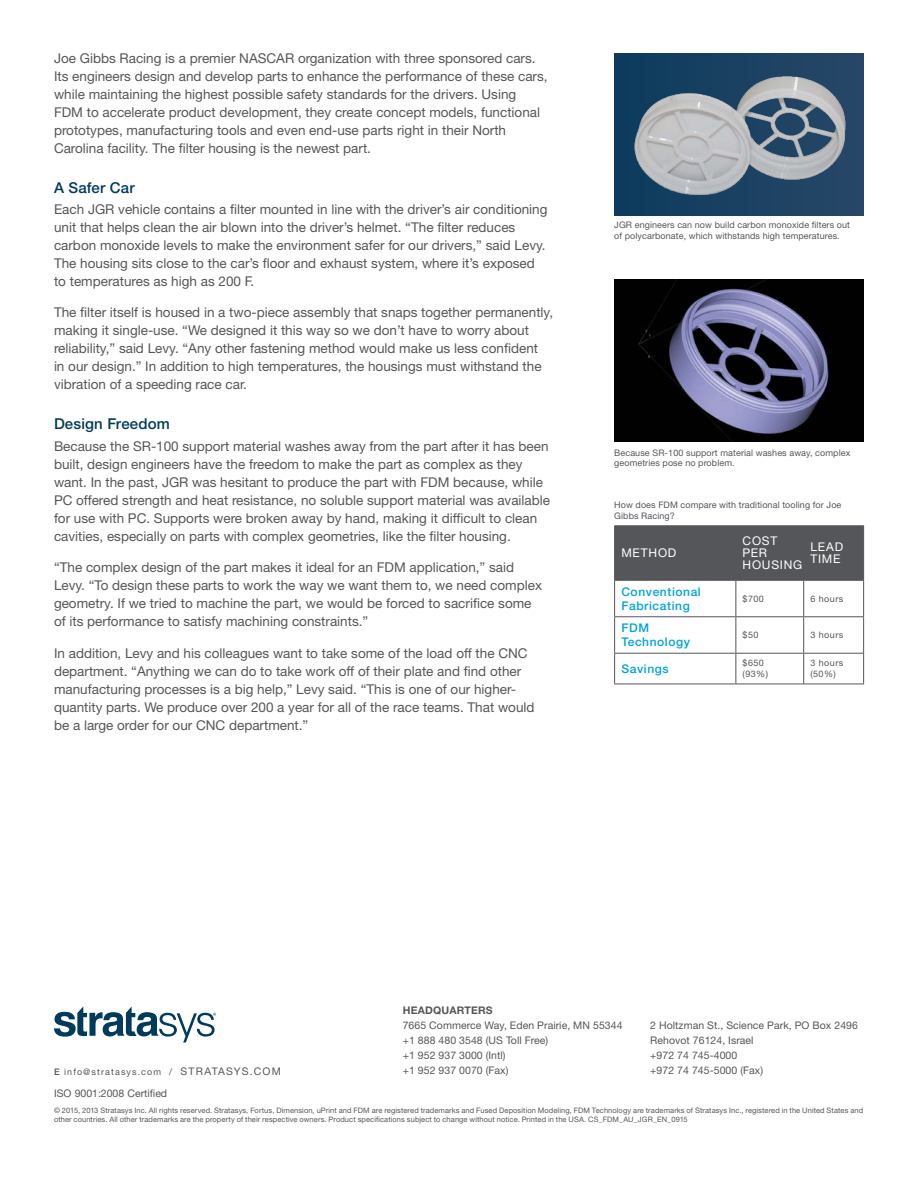
<style>
.page{position:relative;width:918px;height:1188px;background:#fff}
.page>*{position:absolute;margin:0;border:0;box-sizing:border-box;transform-origin:0 0}
.t1{font:500 15px "Helvetica Neue LT Std";letter-spacing:.01em;color:#003a5d}
.t2{font:13.5px/18px "Helvetica Neue LT Std";color:#55565a}
.t3{font:500 12px/14.4px "Helvetica Neue LT Std";letter-spacing:.05em;color:#00a1df}
.t4{font:12px/12px "Helvetica Neue LT Std";letter-spacing:.065em;color:#fff}
.t5{font:10.5px/15px "Helvetica Neue LT Std";letter-spacing:.005em;color:#55565a}
.t6{font:700 10.5px "Helvetica Neue LT Std";letter-spacing:.02em;color:#55565a}
.t7{font:9px/10.5px "Helvetica Neue LT Std";letter-spacing:.01em;color:#55565a}
.t8{font:9px "Helvetica Neue LT Std";letter-spacing:.12em;color:#55565a}
.t9{font:7.5px/9px "Helvetica Neue LT Std";letter-spacing:.01em;color:#55565a}
.s1{font-weight:500}
.s2{font-size:10.5px}
</style>
<div class="page">
<svg style="left:54px;top:1007px;width:162px;height:35px"></svg>
<div style="left:614px;top:53px;width:250px;height:162px;background:linear-gradient(to right,#0c3b5d,#284767)"></div>
<img style="left:626px;top:73px;width:223px;height:126px">
<img style="left:614px;top:280px;width:250px;height:162px">
<div style="left:615px;top:526px;width:248px;height:54px;background:#55565a"></div>
<hr style="left:735px;top:581px;width:1px;height:35px;background:#55565a">
<hr style="left:614px;top:616px;width:122px;height:1px;background:#55565a">
<hr style="left:736px;top:616px;width:68px;height:1px;background:#55565a">
<hr style="left:735px;top:617px;width:1px;height:36px;background:#55565a">
<hr style="left:804px;top:616px;width:60px;height:1px;background:#55565a">
<hr style="left:614px;top:653px;width:122px;height:1px;background:#55565a">
<hr style="left:736px;top:653px;width:68px;height:1px;background:#55565a">
<hr style="left:735px;top:654px;width:1px;height:30px;background:#55565a">
<hr style="left:804px;top:653px;width:60px;height:1px;background:#55565a">
<hr style="left:863px;top:581px;width:1px;height:35px;background:#55565a">
<hr style="left:863px;top:617px;width:1px;height:36px;background:#55565a">
<hr style="left:863px;top:654px;width:1px;height:30px;background:#55565a">
<hr style="left:804px;top:684px;width:60px;height:1px;background:#55565a">
<hr style="left:804px;top:525px;width:60px;height:1px;background:#55565a">
<hr style="left:863px;top:526px;width:1px;height:54px;background:#55565a">
<hr style="left:804px;top:580px;width:60px;height:1px;background:#55565a">
<hr style="left:614px;top:525px;width:122px;height:1px;background:#55565a">
<hr style="left:614px;top:526px;width:1px;height:54px;background:#55565a">
<hr style="left:736px;top:525px;width:68px;height:1px;background:#55565a">
<hr style="left:735px;top:526px;width:1px;height:54px;background:#55565a">
<hr style="left:803px;top:526px;width:1px;height:54px;background:#55565a">
<hr style="left:614px;top:580px;width:122px;height:1px;background:#55565a">
<hr style="left:614px;top:581px;width:1px;height:35px;background:#55565a">
<hr style="left:736px;top:580px;width:68px;height:1px;background:#55565a">
<hr style="left:803px;top:581px;width:1px;height:35px;background:#55565a">
<hr style="left:614px;top:617px;width:1px;height:36px;background:#55565a">
<hr style="left:803px;top:617px;width:1px;height:36px;background:#55565a">
<hr style="left:614px;top:654px;width:1px;height:30px;background:#55565a">
<hr style="left:803px;top:654px;width:1px;height:30px;background:#55565a">
<hr style="left:614px;top:684px;width:122px;height:1px;background:#55565a">
<hr style="left:736px;top:684px;width:68px;height:1px;background:#55565a">
<p class="t2" style="left:54px;top:49px;width:495px">Joe Gibbs Racing is a premier NASCAR organization with three sponsored cars.<br>Its engineers design and develop parts to enhance the performance of these cars, while maintaining the highest possible safety standards for the drivers. Using FDM to accelerate product development, they create concept models, functional prototypes, manufacturing tools and even end-use parts right in their North Carolina facility. The filter housing is the newest part.</p>
<p class="t1" style="left:54px;top:178px;width:82px">A Safer Car</p>
<p class="t2" style="left:54px;top:200px;width:495px">Each JGR vehicle contains a filter mounted in line with the driver’s air conditioning unit that helps clean the air blown into the driver’s helmet. “The filter reduces carbon monoxide levels to make the environment safer for our drivers,” said Levy.<br>The housing sits close to the car’s floor and exhaust system, where it’s exposed to temperatures as high as 200 F.</p>
<p class="t2" style="left:54px;top:304px;width:501px">The filter itself is housed in a two-piece assembly that snaps together permanently, making it single-use. “We designed it this way so we don’t have to worry about reliability,” said Levy. “Any other fastening method would make us less confident<br>in our design.” In addition to high temperatures, the housings must withstand the vibration of a speeding race car.</p>
<p class="t1" style="left:54px;top:415px;width:117px">Design Freedom</p>
<p class="t2" style="left:54px;top:437px;width:498px">Because the SR-100 support material washes away from the part after it has been built, design engineers have the freedom to make the part as complex as they want. In the past, JGR was hesitant to produce the part with FDM because, while PC offered strength and heat resistance, no soluble support material was available for use with PC. Supports were broken away by hand, making it difficult to clean cavities, especially on parts with complex geometries, like the filter housing.</p>
<p class="t2" style="left:54px;top:558px;width:490px">“The complex design of the part makes it ideal for an FDM application,” said Levy. “To design these parts to work the way we want them to, we need complex geometry. If we tried to machine the part, we would be forced to sacrifice some of its performance to satisfy machining constraints.”</p>
<p class="t2" style="left:54px;top:644px;width:482px">In addition, Levy and his colleagues want to take some of the load off the CNC department. “Anything we can do to take work off of their plate and find other manufacturing processes is a big help,” Levy said. “This is one of our higher&shy;quantity parts. We produce over 200 a year for all of the race teams. That would be a large order for our CNC department.”</p>
<p class="t7" style="left:614px;top:220px;width:237px">JGR engineers can now build carbon monoxide filters out of polycarbonate, which withstands high temperatures.</p>
<p class="t7" style="left:614px;top:447px;width:238px">Because SR-100 support material washes away, complex geometries pose no problem.</p>
<p class="t7" style="left:614px;top:500px;width:229px">How does FDM compare with traditional tooling for Joe<br>Gibbs Racing?</p>
<p class="t4" style="left:621px;top:547px;width:56px">METHOD</p>
<p class="t4" style="left:743px;top:535px;width:61px">COST<br>PER<br>HOUSING</p>
<p class="t4" style="left:810px;top:541px;width:34px">LEAD<br>TIME</p>
<p class="t3" style="left:621px;top:584px;width:81px">Conventional<br>Fabricating</p>
<p class="t7" style="left:743px;top:593px;width:23px">$700</p>
<p class="t7" style="left:810px;top:593px;width:34px">6 hours</p>
<p class="t3" style="left:621px;top:620px;width:70px">FDM<br>Technology</p>
<p class="t7" style="left:743px;top:630px;width:17px">$50</p>
<p class="t7" style="left:810px;top:630px;width:34px">3 hours</p>
<p class="t3" style="left:621px;top:661px;width:49px">Savings</p>
<p class="t7" style="left:743px;top:658px;width:27px">$650 (93%)</p>
<p class="t7" style="left:810px;top:658px;width:34px">3 hours (50%)</p>
<p class="t6" style="left:403px;top:1004px;width:92px">HEADQUARTERS</p>
<p class="t5" style="left:403px;top:1018px;width:221px">7665 Commerce Way, Eden Prairie, MN 55344 +1 888 480 3548 (US Toll Free)<br>+1 952 937 3000 (Intl)<br>+1 952 937 0070 (Fax)</p>
<p class="t5" style="left:650px;top:1018px;width:209px">2 Holtzman St., Science Park, PO Box 2496<br>Rehovot 76124, Israel<br>+972 74 745-4000</p>
<p class="t8" style="left:54px;top:1066px;width:228px"><span class="s1">E</span> info@stratasys.com / <span class="s2">STRATASYS.COM</span></p>
<p class="t5" style="left:650px;top:1063px;width:114px">+972 74 745-5000 (Fax)</p>
<p class="t5" style="left:54px;top:1086px;width:115px">ISO 9001:2008 Certified</p>
<p class="t9" style="left:54px;top:1106px;width:811px">© 2015, 2013 Stratasys Inc. All rights reserved. Stratasys, Fortus, Dimension, uPrint and FDM are registered trademarks and Fused Deposition Modeling, FDM Technology are trademarks of Stratasys Inc., registered in the United States and other countries. All other trademarks are the property of their respective owners. Product specifications subject to change without notice. Printed in the USA. CS_FDM_AU_JGR_EN_0915</p>
</div>
